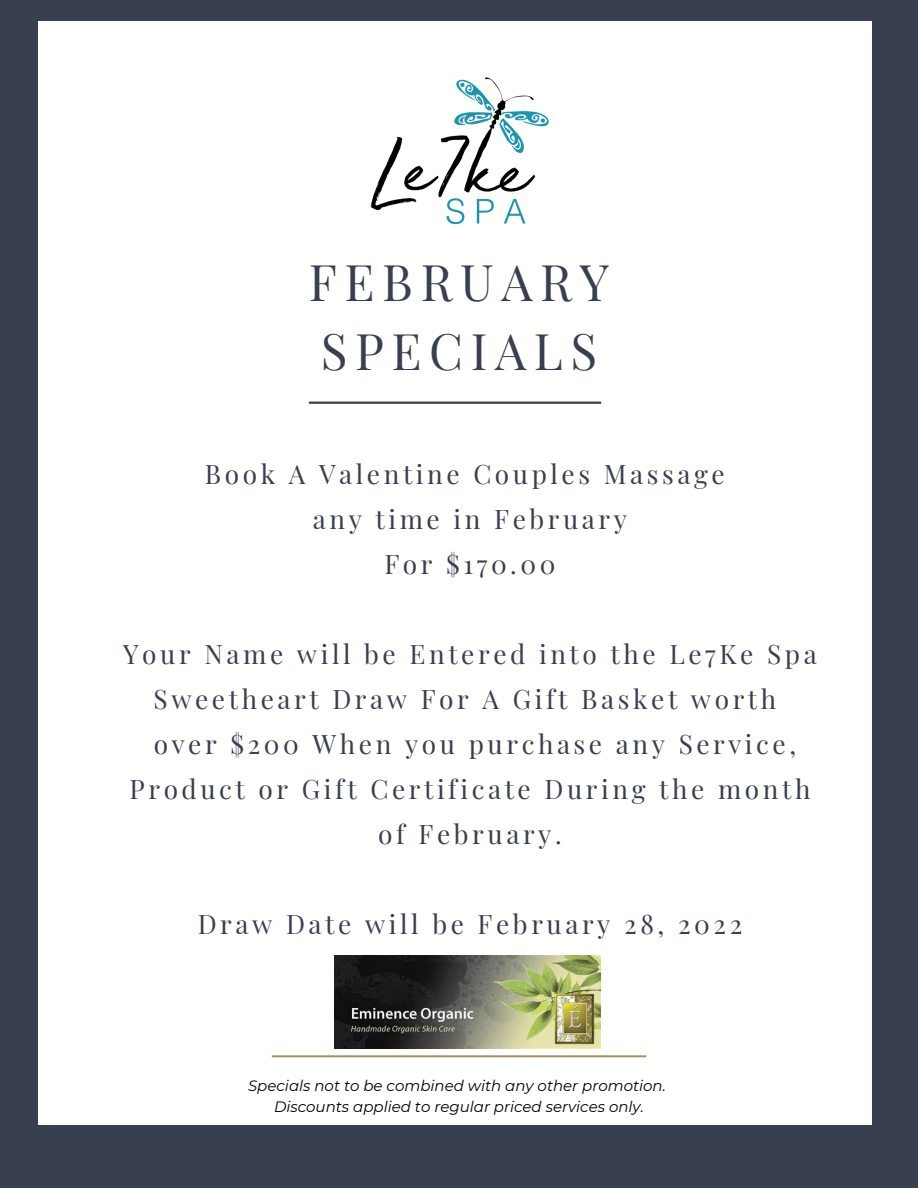
<style>
.page{position:relative;width:918px;height:1188px;background:#383f4e}
.page>*{position:absolute;margin:0;border:0;box-sizing:border-box;transform-origin:0 0}
.t1{font:49.35px "Playfair Display";letter-spacing:.155em;color:#383f4e}
.t2{font:26.25px/45px "Playfair Display";letter-spacing:.135em;color:#383f4e;text-align:center}
.t3{font:italic 15px "Montserrat";color:#000}
</style>
<div class="page">
<div style="left:39px;top:21px;width:833px;height:1104px;background:#fffffe"></div>
<svg style="left:272px;top:1055px;width:374px;height:2px"></svg>
<img style="left:370px;top:77px;width:179px;height:148px">
<hr style="left:309px;top:402px;width:292px;height:2px;background:#383f4e">
<img style="left:334px;top:955px;width:267px;height:94px">
<p class="t1" style="left:309px;top:247px;width:302px">FEBRUARY</p>
<p class="t1" style="left:321px;top:316px;width:278px">SPECIALS</p>
<p class="t2" style="left:205px;top:451px;width:521px">Book A Valentine Couples Massage</p>
<p class="t2" style="left:313px;top:496px;width:316px">any time in February</p>
<p class="t2" style="left:384px;top:541px;width:173px">For $170.00</p>
<p class="t2" style="left:123px;top:631px;width:695px">Your Name will be Entered into the Le7Ke Spa Sweetheart Draw For A Gift Basket worth<br>over $200 When you purchase any Service, Product or Gift Certificate During the month of February.</p>
<p class="t2" style="left:198px;top:901px;width:546px">Draw Date will be February 28, 2022</p>
<p class="t3" style="left:248px;top:1077px;width:419px">Specials not to be combined with any other promotion.</p>
<p class="t3" style="left:274px;top:1097px;width:371px">Discounts applied to regular priced services only.</p>
</div>
